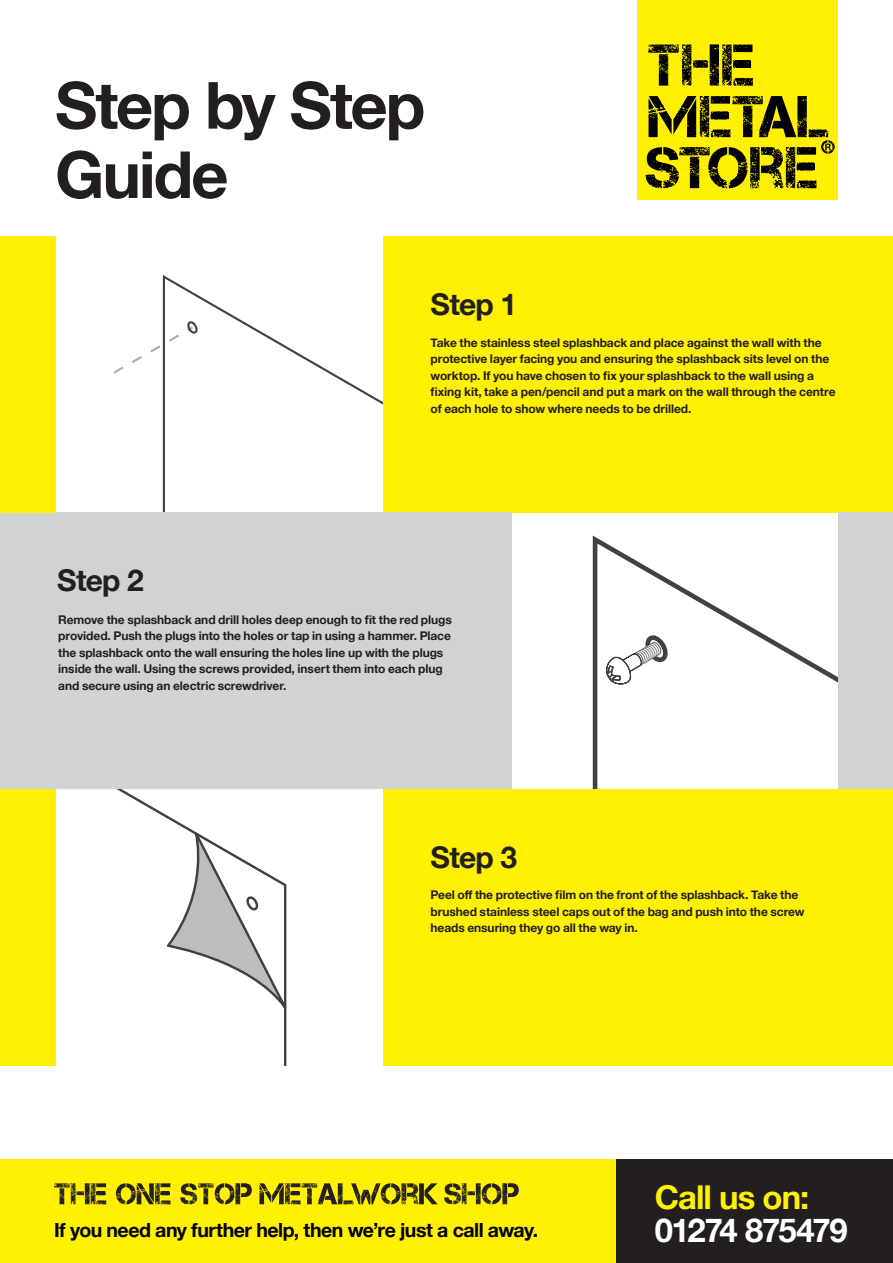
<style>
.page{position:relative;width:893px;height:1263px;background:#fff}
.page>*{position:absolute;margin:0;border:0;box-sizing:border-box;transform-origin:0 0}
.t1{font:700 64.95px/69.3px "Helvetica Neue";letter-spacing:-.03em;color:#231f20}
.t2{font:700 32.85px/32.8px "Helvetica Neue";letter-spacing:-.035em;color:#fff}
.t3{font:700 30px "Helvetica Neue";letter-spacing:-.025em;color:#231f20}
.t4{font:700 19.5px "Helvetica Neue";letter-spacing:-.025em;color:#000001}
.t5{font:700 12px/16.5px "Helvetica Neue";letter-spacing:-.005em;color:#231f20}
.s1{color:#fff101}
</style>
<div class="page">
<div style="left:637px;top:0;width:201px;height:199px;background:#fff101"></div>
<svg style="left:648px;top:44px;width:105px;height:42px"></svg>
<svg style="left:645px;top:96px;width:190px;height:92px"></svg>
<svg style="left:163px;top:275px;width:220px;height:238px"></svg>
<svg style="left:113px;top:326px;width:80px;height:48px"></svg>
<svg style="left:593px;top:535px;width:246px;height:254px"></svg>
<svg style="left:599px;top:642px;width:62px;height:42px"></svg>
<svg style="left:55px;top:789px;width:231px;height:276px"></svg>
<svg style="left:166px;top:830px;width:120px;height:204px"></svg>
<div style="left:383px;top:236px;width:510px;height:277px;background:#fff101"></div>
<div style="left:383px;top:789px;width:510px;height:276px;background:#fff101"></div>
<div style="left:0;top:513px;width:512px;height:276px;background:#d1d2d4"></div>
<div style="left:0;top:236px;width:55px;height:277px;background:#fff101"></div>
<div style="left:0;top:789px;width:55px;height:276px;background:#fff101"></div>
<div style="left:839px;top:513px;width:54px;height:276px;background:#d1d2d4"></div>
<div style="left:0;top:1159px;width:617px;height:104px;background:#fff101"></div>
<div style="left:617px;top:1159px;width:276px;height:104px;background:#231f20"></div>
<svg style="left:54px;top:1183px;width:52px;height:21px"></svg>
<svg style="left:116px;top:1183px;width:55px;height:21px"></svg>
<svg style="left:180px;top:1183px;width:72px;height:21px"></svg>
<svg style="left:444px;top:1183px;width:75px;height:21px"></svg>
<svg style="left:259px;top:1183px;width:179px;height:21px"></svg>
<p class="t1" style="left:55px;top:73px;width:372px">Step by Step<br>Guide</p>
<p class="t3" style="left:431px;top:281px;width:88px">Step 1</p>
<p class="t3" style="left:57px;top:557px;width:88px">Step 2</p>
<p class="t5" style="left:431px;top:335px;width:406px">Take the stainless steel splashback and place against the wall with the protective layer facing you and ensuring the splashback sits level on the worktop. If you have chosen to fix your splashback to the wall using a fixing kit, take a pen/pencil and put a mark on the wall through the centre of each hole to show where needs to be drilled.</p>
<p class="t5" style="left:58px;top:612px;width:395px">Remove the splashback and drill holes deep enough to fit the red plugs provided. Push the plugs into the holes or tap in using a hammer. Place the splashback onto the wall ensuring the holes line up with the plugs inside the wall. Using the screws provided, insert them into each plug and secure using an electric screwdriver.</p>
<p class="t3" style="left:431px;top:833px;width:88px">Step 3</p>
<p class="t5" style="left:431px;top:887px;width:376px">Peel off the protective film on the front of the splashback. Take the brushed stainless steel caps out of the bag and push into the screw heads ensuring they go all the way in.</p>
<p class="t4" style="left:54px;top:1214px;width:486px">If you need any further help, then we’re just a call away.</p>
<p class="t2" style="left:655px;top:1182px;width:195px"><span class="s1">Call us on:<br></span>01274 875479</p>
</div>
